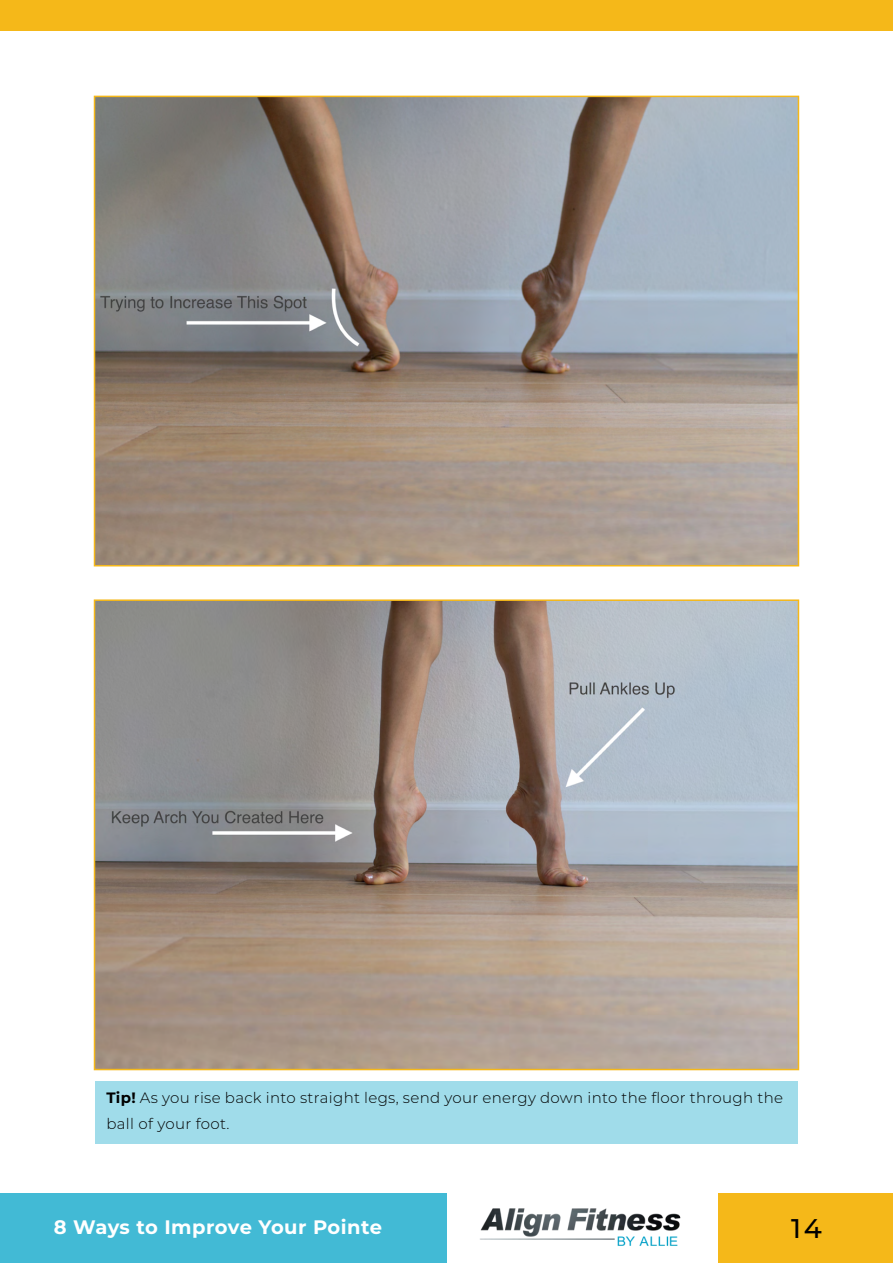
<style>
.page{position:relative;width:893px;height:1263px;background:#fff}
.page>*{position:absolute;margin:0;border:0;box-sizing:border-box;transform-origin:0 0}
.t1{font:500 27px "Montserrat";color:#000}
.t2{font:700 19.5px "Montserrat";letter-spacing:.015em;color:#fff}
.t3{font:300 15px/25.5px "Montserrat";letter-spacing:.02em;color:#000}
.s1{font-weight:700}
</style>
<div class="page">
<div style="left:0;top:1193px;width:446px;height:70px;background:#42bad5"></div>
<div style="left:719px;top:1193px;width:174px;height:70px;background:#f5b819"></div>
<img style="left:480px;top:1208px;width:201px;height:38px">
<div style="left:0;top:0;width:893px;height:30px;background:#f5b819"></div>
<div style="left:95px;top:1081px;width:703px;height:63px;background:#a0dcea"></div>
<img style="left:97px;top:602px;width:699px;height:465px">
<div style="left:94px;top:599px;width:705px;height:471px;border:2px solid #f5b819"></div>
<img style="left:97px;top:99px;width:699px;height:464px">
<div style="left:94px;top:96px;width:705px;height:470px;border:2px solid #f5b819"></div>
<p class="t3" style="left:106px;top:1085px;width:678px"><span class="s1">Tip!</span> As you rise back into straight legs, send your energy down into the floor through the ball of your foot.</p>
<h2 class="t2" style="left:54px;top:1213px;width:330px">8 Ways to Improve Your Pointe</h2>
<h1 class="t1" style="left:791px;top:1209px;width:32px">14</h1>
</div>
